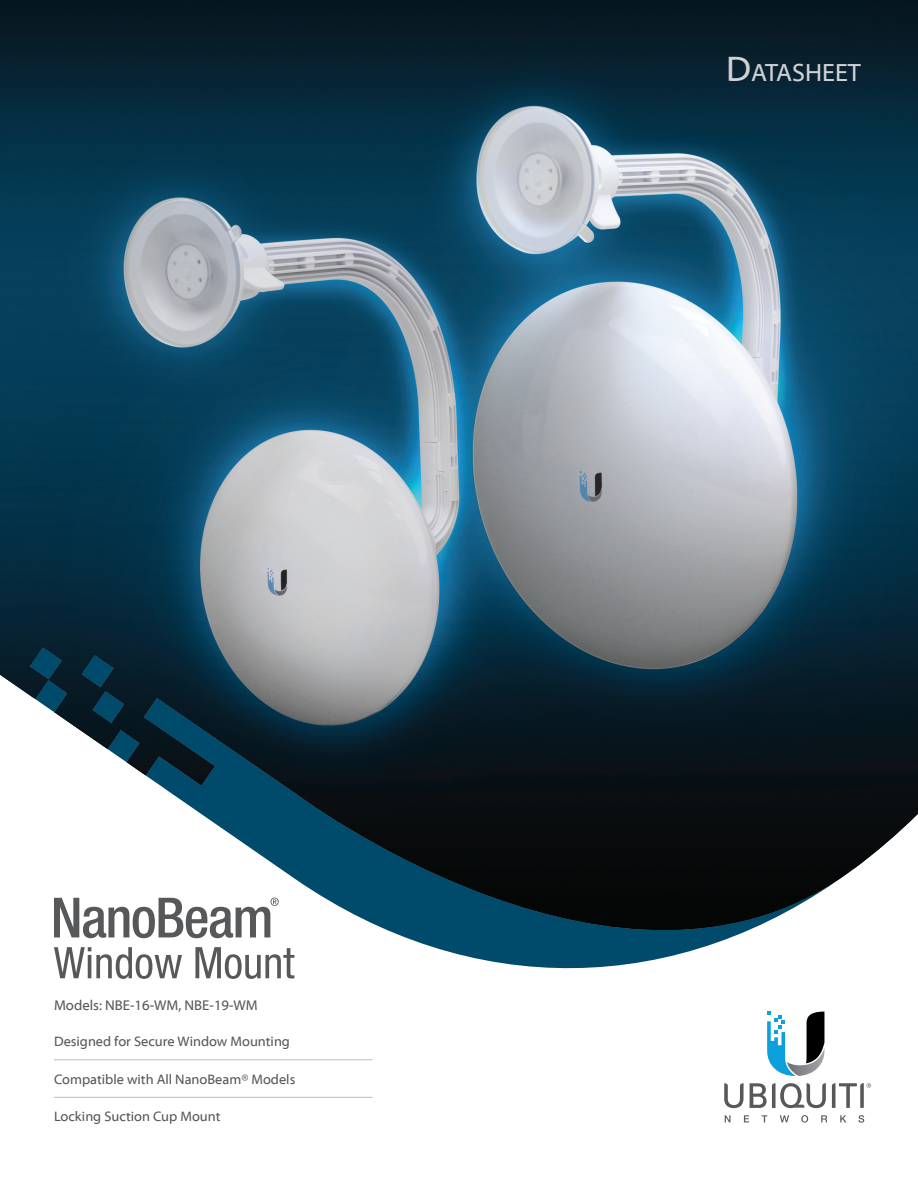
<style>
.page{position:relative;width:918px;height:1188px;background:#fff}
.page>*{position:absolute;margin:0;border:0;box-sizing:border-box;transform-origin:0 0}
.t1{font:25.2px "Myriad Web Pro";color:#d1d2d4}
.t2{font:14.25px "Myriad Web Pro";color:#57585a}
.t3{font:13.8px "Myriad Web Pro";color:#57585a}
.s1{font-size:36px}
</style>
<div class="page">
<hr style="left:54px;top:1059px;width:319px;height:1px;background:#bcbdc0">
<hr style="left:54px;top:1097px;width:319px;height:1px;background:#bcbdc0">
<svg style="left:54px;top:932px;width:771px;height:111px"></svg>
<img style="left:0;top:0;width:918px;height:932px">
<svg style="left:767px;top:1012px;width:57px;height:64px"></svg>
<svg style="left:724px;top:1083px;width:20px;height:25px"></svg>
<svg style="left:750px;top:1083px;width:76px;height:25px"></svg>
<svg style="left:725px;top:1115px;width:5px;height:7px"></svg>
<svg style="left:744px;top:1115px;width:5px;height:7px"></svg>
<svg style="left:762px;top:1115px;width:5px;height:7px"></svg>
<svg style="left:780px;top:1115px;width:9px;height:7px"></svg>
<svg style="left:801px;top:1115px;width:7px;height:8px"></svg>
<svg style="left:821px;top:1115px;width:6px;height:7px"></svg>
<svg style="left:840px;top:1115px;width:6px;height:7px"></svg>
<svg style="left:858px;top:1115px;width:6px;height:8px"></svg>
<svg style="left:832px;top:1083px;width:39px;height:25px"></svg>
<p class="t2" style="left:54px;top:997px;width:205px">Models: NBE-16-WM, NBE‑19-WM</p>
<p class="t3" style="left:54px;top:1034px;width:238px">Designed for Secure Window Mounting</p>
<p class="t3" style="left:54px;top:1072px;width:243px">Compatible with All NanoBeam® Models</p>
<p class="t3" style="left:54px;top:1109px;width:168px">Locking Suction Cup Mount</p>
<h1 class="t1" style="left:726px;top:59px;width:136px"><span class="s1">D</span>ATASHEET</h1>
</div>
